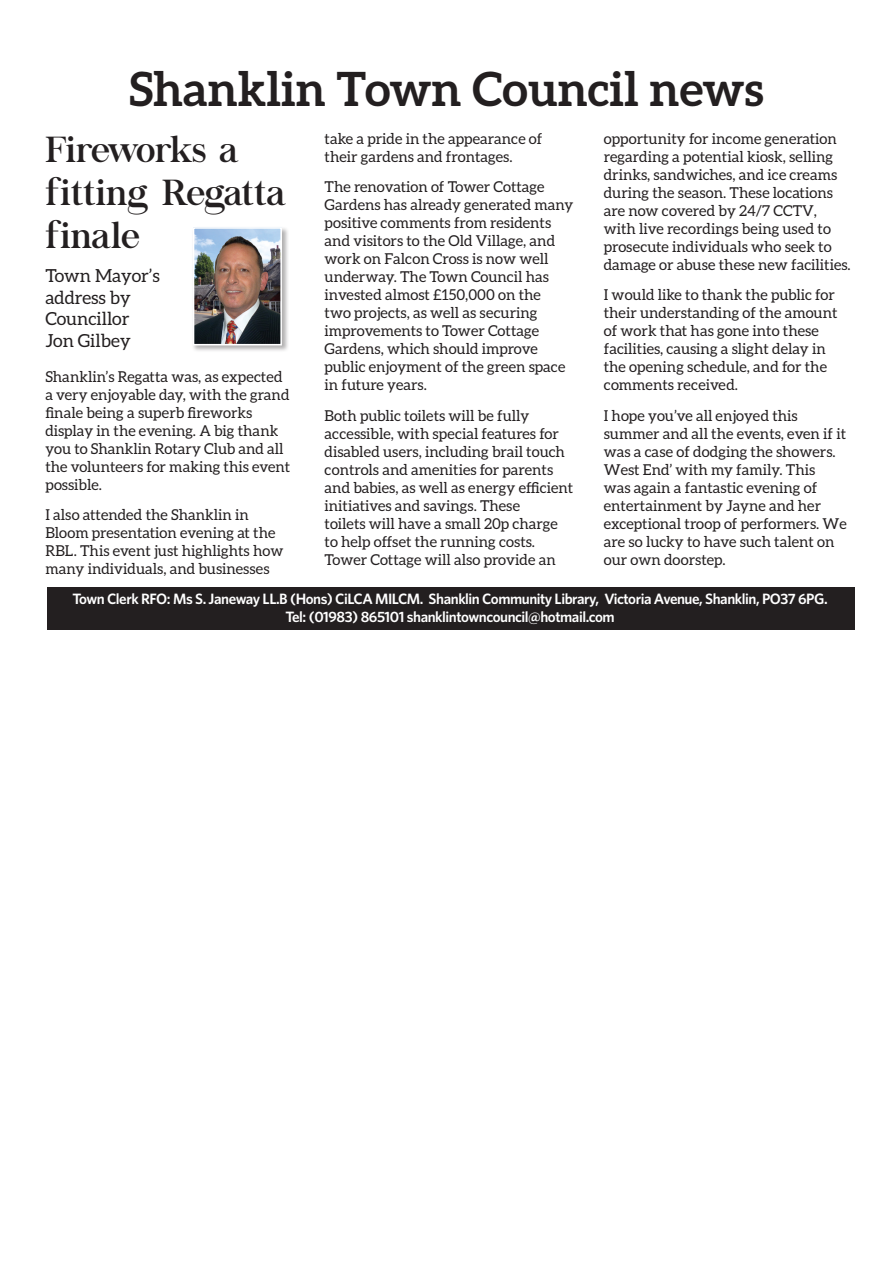
<style>
.page{position:relative;width:893px;height:1263px;background:#fff}
.page>*{position:absolute;margin:0;border:0;box-sizing:border-box;transform-origin:0 0}
.t1{font:700 47.25px "Aleo";color:#231f20}
.t2{font:36px/43.2px "Chapaza";color:#231f20}
.t3{font:18px/21.6px "Aleo";color:#231f20}
.t4{font:15px/18px "Aleo";color:#231f20}
.t5{font:600 15px "Whitney";letter-spacing:-.03em;color:#fff}
</style>
<div class="page">
<div style="left:47px;top:587px;width:808px;height:43px;background:#231f20"></div>
<div style="left:192px;top:226px;width:97px;height:126px;background:#231f20;opacity:.35"></div>
<img style="left:196px;top:230px;width:83px;height:112px">
<div style="left:193px;top:227px;width:89px;height:118px;border:2px solid #fff"></div>
<p class="t1" style="left:129px;top:62px;width:636px">Shanklin Town Council news</p>
<p class="t2" style="left:45px;top:128px;width:242px">Fireworks a fitting Regatta finale</p>
<p class="t3" style="left:45px;top:265px;width:116px">Town Mayor’s address by<br>Councillor<br>Jon Gilbey</p>
<p class="t4" style="left:325px;top:129px;width:219px">take a pride in the appearance of their gardens and frontages.</p>
<p class="t4" style="left:325px;top:178px;width:250px">The renovation of Tower Cottage<br>Gardens has already generated many positive comments from residents and visitors to the Old Village, and work on Falcon Cross is now well underway. The Town Council has invested almost £150,000 on the<br>two projects, as well as securing improvements to Tower Cottage<br>Gardens, which should improve public enjoyment of the green space in future years.</p>
<p class="t4" style="left:325px;top:407px;width:250px">Both public toilets will be fully accessible, with special features for disabled users, including brail touch controls and amenities for parents and babies, as well as energy efficient initiatives and savings. These<br>toilets will have a small 20p charge to help offset the running costs.<br>Tower Cottage will also provide an</p>
<p class="t4" style="left:604px;top:129px;width:248px">opportunity for income generation regarding a potential kiosk, selling drinks, sandwiches, and ice creams during the season. These locations are now covered by 24/7 CCTV, with live recordings being used to prosecute individuals who seek to damage or abuse these new facilities.</p>
<p class="t4" style="left:604px;top:286px;width:235px">I would like to thank the public for their understanding of the amount of work that has gone into these facilities, causing a slight delay in the opening schedule, and for the comments received.</p>
<p class="t4" style="left:604px;top:407px;width:245px">I hope you’ve all enjoyed this summer and all the events, even if it was a case of dodging the showers.<br>West End’ with my family. This<br>was again a fantastic evening of entertainment by Jayne and her exceptional troop of performers. We are so lucky to have such talent on our own doorstep.</p>
<p class="t5" style="left:72px;top:590px;width:757px">Town Clerk RFO: Ms S. Janeway LL.B (Hons) CiLCA MILCM. Shanklin Community Library, Victoria Avenue, Shanklin, PO37 6PG.</p>
<p class="t5" style="left:285px;top:608px;width:331px">Tel: (01983) 865101 shanklintowncouncil@hotmail.com</p>
<p class="t4" style="left:45px;top:367px;width:246px">Shanklin’s Regatta was, as expected a very enjoyable day, with the grand finale being a superb fireworks display in the evening. A big thank you to Shanklin Rotary Club and all the volunteers for making this event possible.</p>
<p class="t4" style="left:45px;top:506px;width:239px">I also attended the Shanklin in Bloom presentation evening at the RBL. This event just highlights how many individuals, and businesses</p>
</div>
